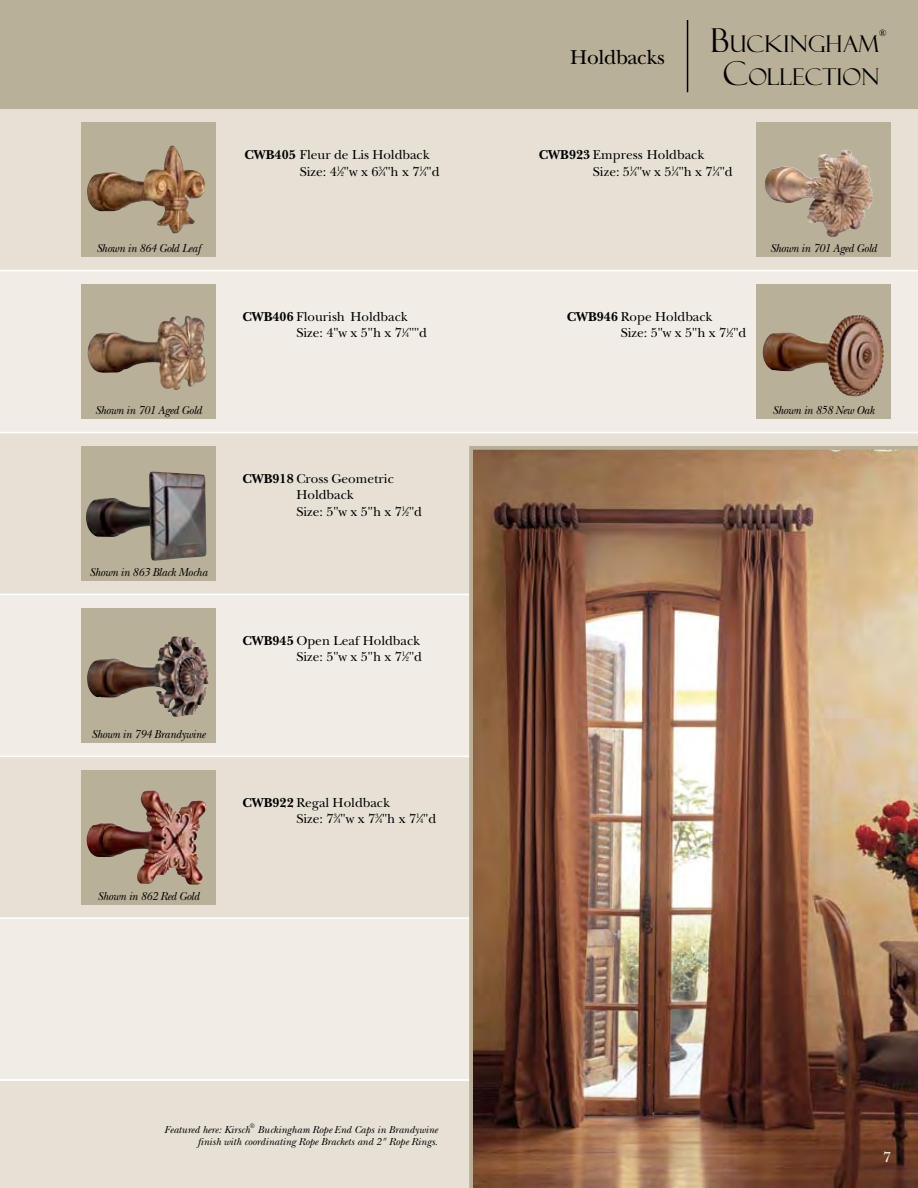
<style>
.page{position:relative;width:918px;height:1188px;background:#fff}
.page>*{position:absolute;margin:0;border:0;box-sizing:border-box;transform-origin:0 0}
.t1{font:23.1px "Felix Titling";color:#000}
.t2{font:21px "New Baskerville";letter-spacing:-.015em;color:#000}
.t3{font:15px "New Baskerville";color:#fff}
.t4{font:13.5px/16.5px "New Baskerville";color:#000}
.t5{font:italic 12px "New Baskerville";letter-spacing:-.02em;color:#000;scale:.95 1}
.t6{font:italic 10.5px/12px "New Baskerville";color:#000;text-align:right}
.t7{font:9.6px "Felix Titling";color:#000}
.s1{font-weight:700}
.s2{font-size:6.75px}
.s3{font-size:33px}
</style>
<div class="page">
<div style="left:0;top:108px;width:918px;height:1080px;background:#e7e0d5"></div>
<div style="left:0;top:271px;width:918px;height:162px;background:#f1ede6"></div>
<div style="left:0;top:594px;width:918px;height:162px;background:#f1ede6"></div>
<div style="left:0;top:918px;width:918px;height:162px;background:#f1ede6"></div>
<hr style="left:0;top:917px;width:918px;height:2px;background:#fff">
<hr style="left:0;top:756px;width:918px;height:1px;background:#fff">
<hr style="left:0;top:594px;width:918px;height:1px;background:#fff">
<hr style="left:0;top:432px;width:918px;height:1px;background:#fff">
<hr style="left:0;top:270px;width:918px;height:1px;background:#fff">
<div style="left:0;top:0;width:918px;height:109px;background:#b9b098"></div>
<hr style="left:0;top:1079px;width:918px;height:2px;background:#fff">
<img style="left:469px;top:446px;width:449px;height:742px">
<svg style="left:81px;top:608px;width:135px;height:135px;background:#aba08b"></svg>
<img style="left:87px;top:636px;width:90px;height:75px">
<div style="left:81px;top:122px;width:135px;height:135px;background:#b9b098"></div>
<img style="left:87px;top:146px;width:108px;height:87px">
<div style="left:81px;top:284px;width:135px;height:135px;background:#b9b098"></div>
<img style="left:87px;top:317px;width:98px;height:65px">
<div style="left:81px;top:446px;width:135px;height:135px;background:#b9b098"></div>
<img style="left:86px;top:472px;width:121px;height:89px">
<svg style="left:81px;top:770px;width:135px;height:135px;background:#b4a38d"></svg>
<img style="left:87px;top:790px;width:94px;height:94px">
<svg style="left:756px;top:122px;width:135px;height:135px;background:#b6aa92"></svg>
<img style="left:764px;top:150px;width:81px;height:85px">
<div style="left:756px;top:284px;width:135px;height:135px;background:#b9b098"></div>
<img style="left:762px;top:315px;width:108px;height:81px">
<hr style="left:687px;top:20px;width:1px;height:72px;background:#000">
<p class="t5" style="left:96px;top:242px;width:111px">Shown in 864 Gold Leaf</p>
<p class="t5" style="left:95px;top:403px;width:114px">Shown in 701 Aged Gold</p>
<p class="t5" style="left:90px;top:565px;width:126px">Shown in 863 Black Mocha</p>
<p class="t5" style="left:91px;top:727px;width:122px">Shown in 794 Brandywine</p>
<p class="t5" style="left:98px;top:889px;width:109px">Shown in 862 Red Gold</p>
<p class="t4" style="left:300px;top:146px;width:141px;text-indent:-55px"><span class="s1">CWB405</span> Fleur de Lis Holdback<br>Size: 4<sup>1</sup>⁄<span class="s2">2</span>"w x 6<sup>3</sup>⁄<span class="s2">4</span>"h x 7<sup>1</sup>⁄<span class="s2">4</span>"d</p>
<p class="t4" style="left:296px;top:308px;width:132px;text-indent:-54px"><span class="s1">CWB406</span> Flourish Holdback<br>Size: 4"w x 5"h x 7<sup>1</sup>⁄<span class="s2">4</span>""d</p>
<p class="t4" style="left:296px;top:470px;width:127px;text-indent:-54px"><span class="s1">CWB918</span> Cross Geometric<br>Holdback<br>Size: 5"w x 5"h x 7<sup>1</sup>⁄<span class="s2">2</span>"d</p>
<p class="t4" style="left:242px;top:632px;width:181px;text-align:right"><span class="s1">CWB945</span> Open Leaf Holdback<br>Size: 5"w x 5"h x 7<sup>1</sup>⁄<span class="s2">2</span>"d</p>
<p class="t4" style="left:296px;top:794px;width:141px;text-indent:-54px"><span class="s1">CWB922</span> Regal Holdback<br>Size: 7<sup>3</sup>⁄<span class="s2">4</span>"w x 7<sup>3</sup>⁄<span class="s2">4</span>"h x 7<sup>1</sup>⁄<span class="s2">4</span>"d</p>
<p class="t6" style="left:165px;top:1123px;width:275px">Featured here: Kirsch<sup>®</sup> Buckingham Rope End Caps in Brandywine finish with coordinating Rope Brackets and 2" Rope Rings.</p>
<h2 class="t2" style="left:570px;top:44px;width:96px">Holdbacks</h2>
<h1 class="t1" style="left:710px;top:31px;width:170px"><span class="s3">B</span>UCKINGHAM</h1>
<p class="t7" style="left:879px;top:27px;width:9px">®</p>
<h1 class="t1" style="left:723px;top:64px;width:158px"><span class="s3">C</span>OLLECTION</h1>
<p class="t4" style="left:593px;top:146px;width:141px;text-indent:-54px"><span class="s1">CWB923</span> Empress Holdback<br>Size: 5<sup>1</sup>⁄<span class="s2">4</span>"w x 5<sup>1</sup>⁄<span class="s2">4</span>"h x 7<sup>1</sup>⁄<span class="s2">4</span>"d</p>
<p class="t4" style="left:621px;top:308px;width:127px;text-indent:-54px"><span class="s1">CWB946</span> Rope Holdback<br>Size: 5"w x 5"h x 7<sup>1</sup>⁄<span class="s2">2</span>"d</p>
<p class="t5" style="left:770px;top:242px;width:114px">Shown in 701 Aged Gold</p>
<p class="t5" style="left:773px;top:403px;width:109px">Shown in 858 New Oak</p>
<p class="t3" style="left:883px;top:1148px;width:9px">7</p>
</div>
